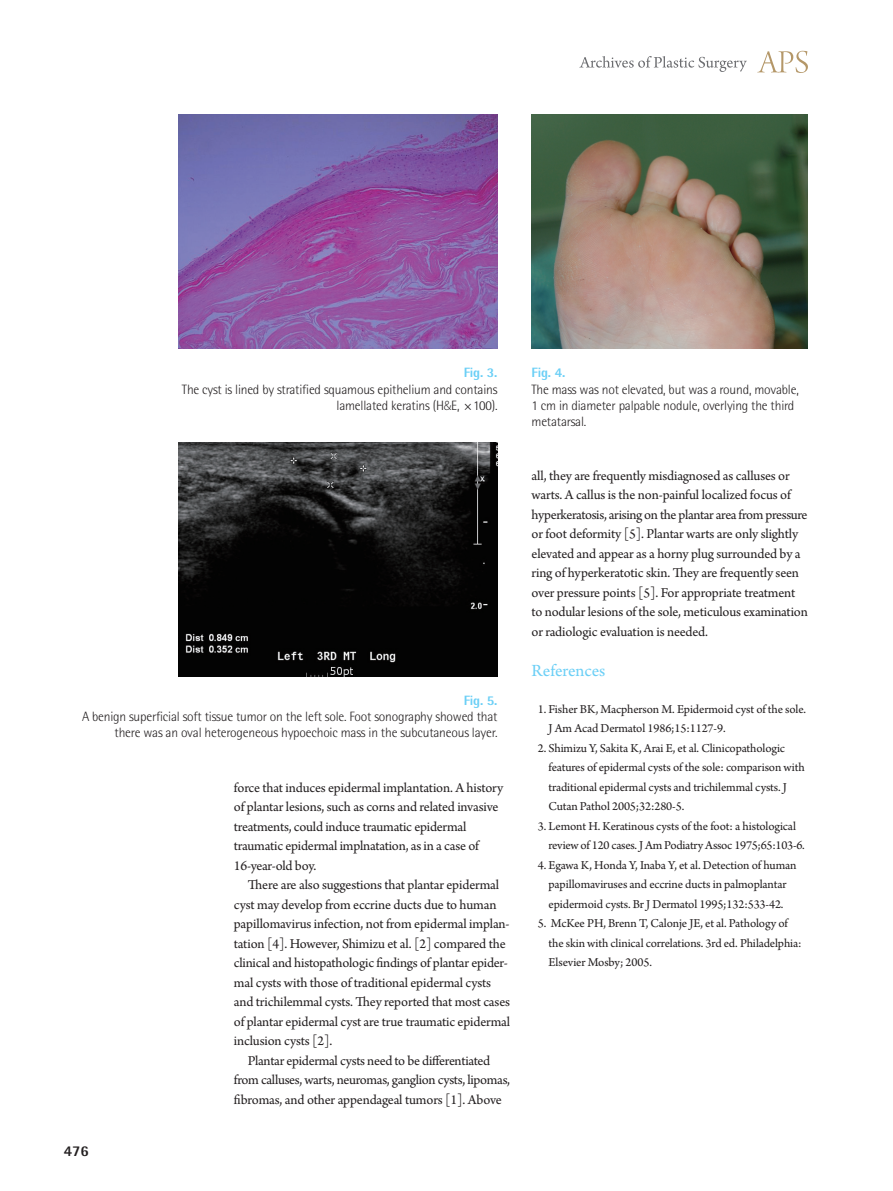
<style>
.page{position:relative;width:893px;height:1191px;background:#fff}
.page>*{position:absolute;margin:0;border:0;box-sizing:border-box;transform-origin:0 0}
.대제목_Letter{font:18px "Arno Pro";letter-spacing:-.005em;color:#6bcff6}
.t1{font:800 15px "Rotis Semi Sans Std";color:#231f20}
.성형_본문_이미지{font:14.25px/19.5px "Arno Pro";letter-spacing:-.015em;color:#231f20}
.표_그림체{font:300 13.5px/16.4px "Rotis Semi Sans Std";letter-spacing:-.015em;color:#231f20;text-align:right}
.참고문헌-1__이미지{font:12.75px/19.5px "Arno Pro";letter-spacing:-.01em;color:#231f20}
.s1{font-weight:800;color:#6bcff6}
.s2{font-family:"Myriad Pro"}
</style>
<div class="page">
<svg style="left:757px;top:51px;width:51px;height:22px"></svg>
<svg style="left:579px;top:56px;width:168px;height:16px"></svg>
<img style="left:179px;top:115px;width:318px;height:234px">
<img style="left:179px;top:442px;width:318px;height:234px">
<img style="left:531px;top:115px;width:277px;height:234px">
<p class="표_그림체" style="left:182px;top:364px;width:317px"><span class="s1">Fig. 3.<br></span>The cyst is lined by stratified squamous epithelium and contains lamellated keratins (H<span class="s2">&amp;</span>E, ×100).</p>
<p class="표_그림체" style="left:82px;top:692px;width:417px"><span class="s1">Fig. 5.<br></span>A benign superficial soft tissue tumor on the left sole. Foot sonography showed that there was an oval heterogeneous hypoechoic mass in the subcutaneous layer.</p>
<p class="t1" style="left:64px;top:1141px;width:27px">476</p>
<p class="성형_본문_이미지" style="left:234px;top:778px;width:271px">force that induces epidermal implantation. A history of plantar lesions, such as corns and related invasive treatments, could induce traumatic epidermal traumatic epidermal implnatation, as in a case of 16-year-old boy.</p>
<p class="성형_본문_이미지" style="left:234px;top:876px;width:278px;text-indent:14px">There are also suggestions that plantar epidermal cyst may develop from eccrine ducts due to human papillomavirus infection, not from epidermal implan&shy;tation [4]. However, Shimizu et al. [2] compared the clinical and histopathologic findings of plantar epider&shy;mal cysts with those of traditional epidermal cysts and trichilemmal cysts. They reported that most cases of plantar epidermal cyst are true traumatic epidermal inclusion cysts [2].</p>
<p class="성형_본문_이미지" style="left:234px;top:1051px;width:278px;text-align:center">Plantar epidermal cysts need to be differentiated<br>from calluses, warts, neuromas, ganglion cysts, lipomas, fibromas, and other appendageal tumors [1]. Above</p>
<p class="표_그림체" style="left:531px;top:364px;width:269px;text-align:left"><span class="s1">Fig. 4.<br></span>The mass was not elevated, but was a round, movable,<br>1 cm in diameter palpable nodule, overlying the third metatarsal.</p>
<p class="성형_본문_이미지" style="left:531px;top:466px;width:278px">all, they are frequently misdiagnosed as calluses or warts. A callus is the non-painful localized focus of hyperkeratosis, arising on the plantar area from pressure or foot deformity [5]. Plantar warts are only slightly elevated and appear as a horny plug surrounded by a ring of hyperkeratotic skin. They are frequently seen over pressure points [5]. For appropriate treatment to nodular lesions of the sole, meticulous examination or radiologic evaluation is needed.</p>
<p class="대제목_Letter" style="left:531px;top:660px;width:75px">References</p>
<p class="참고문헌-1__이미지" style="left:549px;top:699px;width:259px;text-indent:-11px">1. Fisher BK, Macpherson M. Epidermoid cyst of the sole.<br>J Am Acad Dermatol 1986;15:1127-9.</p>
<p class="참고문헌-1__이미지" style="left:549px;top:738px;width:258px;text-indent:-11px">2. Shimizu Y, Sakita K, Arai E, et al. Clinicopathologic features of epidermal cysts of the sole: comparison with traditional epidermal cysts and trichilemmal cysts. J Cutan Pathol 2005;32:280-5.</p>
<p class="참고문헌-1__이미지" style="left:549px;top:816px;width:258px;text-indent:-11px">3. Lemont H. Keratinous cysts of the foot: a histological review of 120 cases. J Am Podiatry Assoc 1975;65:103-6.</p>
<p class="참고문헌-1__이미지" style="left:538px;top:855px;width:260px;text-align:center">4. Egawa K, Honda Y, Inaba Y, et al. Detection of human papillomaviruses and eccrine ducts in palmoplantar epidermoid cysts. Br J Dermatol 1995;132:533-42.</p>
<p class="참고문헌-1__이미지" style="left:549px;top:914px;width:254px;text-indent:-11px">5. McKee PH, Brenn T, Calonje JE, et al. Pathology of the skin with clinical correlations. 3rd ed. Philadelphia:<br>Elsevier Mosby; 2005.</p>
</div>
